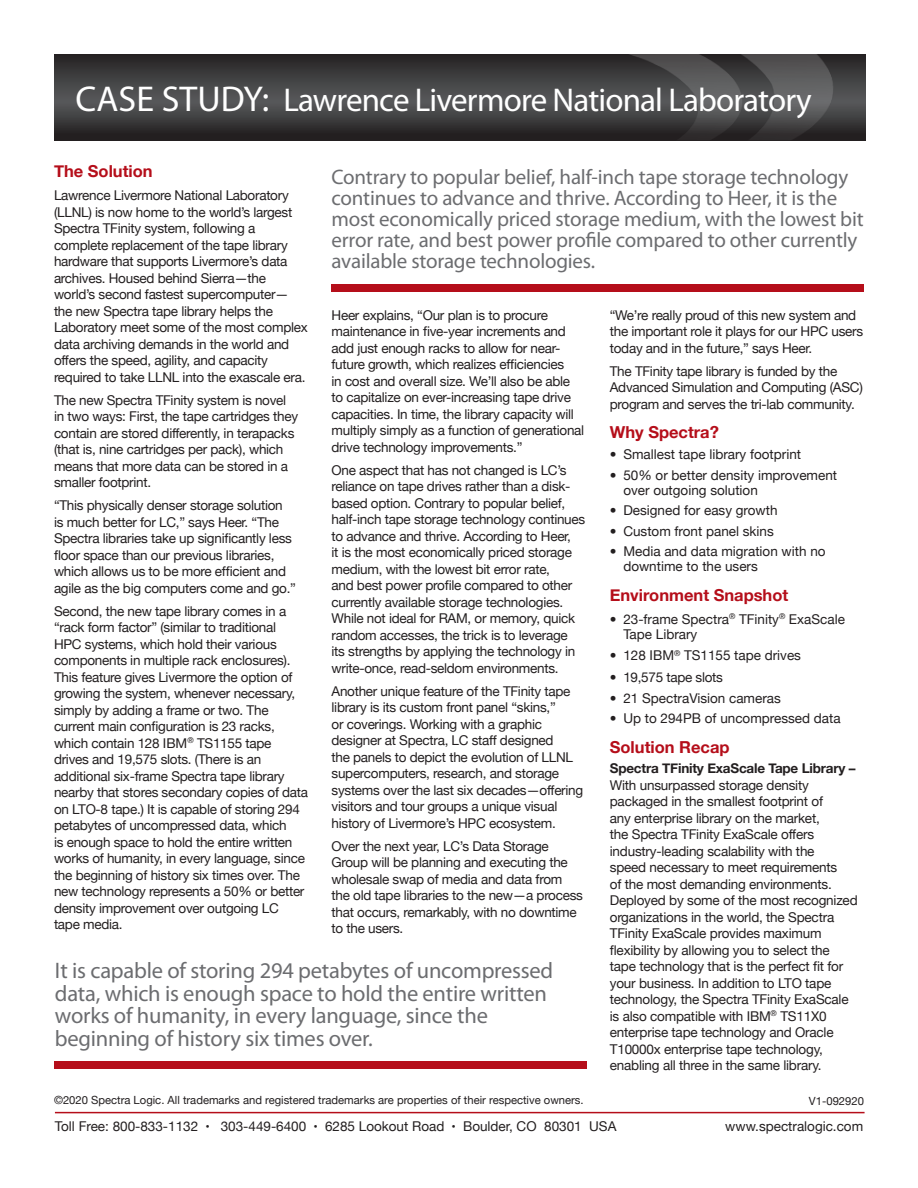
<style>
.page{position:relative;width:918px;height:1188px;background:#fff}
.page>*{position:absolute;margin:0;border:0;box-sizing:border-box;transform-origin:0 0}
.t1{font:33px "Myriad Pro";letter-spacing:-.025em;color:#fff}
.t2{font:22.5px/22.5px "Myriad Pro";letter-spacing:-.01em;color:#6c6d70}
.t3{font:21px/21px "Myriad Pro";letter-spacing:-.01em;color:#6c6d70}
.t4{font:700 16.5px "Helvetica Neue";color:#b50e1a}
.t5{font:13.5px/16.5px "Helvetica Neue";letter-spacing:-.02em;color:#231f20}
.t6{font:13.5px/15px "Helvetica Neue";color:#231f20}
.t7{font:11.25px "Helvetica Neue";color:#231f20}
.s1{font-size:36px}
.s2{font-weight:700}
.s3{font-size:7.5px}
</style>
<div class="page">
<hr style="left:55px;top:1112px;width:810px;height:1px;background:#b50e1a">
<svg style="left:54px;top:54px;width:812px;height:86px;background:#3c3b3d"></svg>
<img style="left:521px;top:54px;width:332px;height:86px">
<div style="left:332px;top:284px;width:532px;height:8px;background:#b50e1a"></div>
<div style="left:55px;top:1062px;width:532px;height:7px;background:#b50e1a"></div>
<p class="t1" style="left:76px;top:79px;width:738px"><span class="s1">CASE STUDY:</span> Lawrence Livermore National Laboratory</p>
<p class="t4" style="left:54px;top:161px;width:100px">The Solution</p>
<p class="t5" style="left:54px;top:187px;width:255px">Lawrence Livermore National Laboratory (LLNL) is now home to the world’s largest Spectra TFinity system, following a complete replacement of the tape library hardware that supports Livermore’s data archives. Housed behind Sierra—the world’s second fastest supercomputer— the new Spectra tape library helps the Laboratory meet some of the most complex data archiving demands in the world and offers the speed, agility, and capacity required to take LLNL into the exascale era.</p>
<p class="t5" style="left:54px;top:391px;width:246px">The new Spectra TFinity system is novel in two ways: First, the tape cartridges they contain are stored differently, in terapacks (that is, nine cartridges per pack), which means that more data can be stored in a smaller footprint.</p>
<p class="t5" style="left:54px;top:497px;width:244px">“This physically denser storage solution<br>is much better for LC,” says Heer. “The Spectra libraries take up significantly less floor space than our previous libraries, which allows us to be more efficient and agile as the big computers come and go.”</p>
<p class="t5" style="left:54px;top:602px;width:256px">Second, the new tape library comes in a “rack form factor” (similar to traditional<br>HPC systems, which hold their various components in multiple rack enclosures).<br>This feature gives Livermore the option of growing the system, whenever necessary, simply by adding a frame or two. The current main configuration is 23 racks, which contain 128 IBM<sup>®</sup> TS1155 tape drives and 19,575 slots. (There is an additional six-frame Spectra tape library nearby that stores secondary copies of data on LTO-8 tape.) It is capable of storing 294 petabytes of uncompressed data, which<br>is enough space to hold the entire written works of humanity, in every language, since the beginning of history six times over. The new technology represents a 50% or better density improvement over outgoing LC tape media.</p>
<p class="t3" style="left:332px;top:166px;width:534px">Contrary to popular belief, half-inch tape storage technology continues to advance and thrive. According to Heer, it is the most economically priced storage medium, with the lowest bit error rate, and best power profile compared to other currently available storage technologies.</p>
<p class="t5" style="left:332px;top:306px;width:254px">Heer explains, “Our plan is to procure maintenance in five-year increments and add just enough racks to allow for near&shy;future growth, which realizes efficiencies<br>in cost and overall size. We’ll also be able to capitalize on ever-increasing tape drive capacities. In time, the library capacity will multiply simply as a function of generational drive technology improvements.”</p>
<p class="t5" style="left:332px;top:461px;width:255px">One aspect that has not changed is LC’s reliance on tape drives rather than a disk&shy;based option. Contrary to popular belief, half-inch tape storage technology continues to advance and thrive. According to Heer,<br>it is the most economically priced storage medium, with the lowest bit error rate,<br>and best power profile compared to other currently available storage technologies.<br>While not ideal for RAM, or memory, quick random accesses, the trick is to leverage<br>its strengths by applying the technology in write-once, read-seldom environments.</p>
<p class="t5" style="left:332px;top:682px;width:253px">Another unique feature of the TFinity tape library is its custom front panel “skins,”<br>or coverings. Working with a graphic designer at Spectra, LC staff designed<br>the panels to depict the evolution of LLNL supercomputers, research, and storage systems over the last six decades—offering visitors and tour groups a unique visual history of Livermore’s HPC ecosystem.</p>
<p class="t5" style="left:332px;top:837px;width:253px">Over the next year, LC’s Data Storage Group will be planning and executing the wholesale swap of media and data from the old tape libraries to the new—a process that occurs, remarkably, with no downtime to the users.</p>
<p class="t5" style="left:610px;top:306px;width:255px">“We’re really proud of this new system and the important role it plays for our HPC users today and in the future,” says Heer.</p>
<p class="t5" style="left:610px;top:362px;width:255px">The TFinity tape library is funded by the<br>Advanced Simulation and Computing (ASC) program and serves the tri-lab community.</p>
<p class="t4" style="left:610px;top:422px;width:111px">Why Spectra?</p>
<p class="t6" style="left:610px;top:447px;width:193px">• Smallest tape library footprint</p>
<p class="t6" style="left:623px;top:467px;width:215px;text-indent:-14px">• 50% or better density improvement over outgoing solution</p>
<p class="t6" style="left:610px;top:503px;width:169px">• Designed for easy growth</p>
<p class="t6" style="left:610px;top:523px;width:166px">• Custom front panel skins</p>
<p class="t6" style="left:623px;top:544px;width:204px;text-indent:-14px">• Media and data migration with no downtime to the users</p>
<p class="t4" style="left:610px;top:584px;width:180px">Environment Snapshot</p>
<p class="t6" style="left:623px;top:611px;width:223px;text-indent:-14px">• 23-frame Spectra<sup>®</sup> TFinity<sup>®</sup> ExaScale<br>Tape Library</p>
<p class="t6" style="left:610px;top:648px;width:193px">• 128 IBM<sup>®</sup> TS1155 tape drives</p>
<p class="t5" style="left:610px;top:669px;width:115px">• 19,575 tape slots</p>
<p class="t6" style="left:610px;top:690px;width:173px">• 21 SpectraVision cameras</p>
<p class="t6" style="left:610px;top:711px;width:232px">• Up to 294PB of uncompressed data</p>
<p class="t4" style="left:610px;top:737px;width:121px">Solution Recap</p>
<p class="t5" style="left:610px;top:760px;width:249px"><span class="s2">Spectra TFinity ExaScale Tape Library – </span>With unsurpassed storage density packaged in the smallest footprint of<br>any enterprise library on the market,<br>the Spectra TFinity ExaScale offers industry-leading scalability with the<br>speed necessary to meet requirements<br>of the most demanding environments.<br>Deployed by some of the most recognized organizations in the world, the Spectra TFinity ExaScale provides maximum flexibility by allowing you to select the tape technology that is the perfect fit for your business. In addition to LTO tape technology, the Spectra TFinity ExaScale is also compatible with IBM<sup>®</sup> TS11X0 enterprise tape technology and Oracle T10000x enterprise tape technology, enabling all three in the same library.</p>
<p class="t2" style="left:55px;top:959px;width:500px">It is capable of storing 294 petabytes of uncompressed data, which is enough space to hold the entire written works of humanity, in every language, since the beginning of history six times over.</p>
<p class="t7" style="left:54px;top:1093px;width:531px">©2020 Spectra Logic. All trademarks and registered trademarks are properties of their respective owners.</p>
<p class="t7" style="left:809px;top:1095px;width:57px">V1-092920</p>
<p class="t6" style="left:55px;top:1118px;width:563px">Toll Free: 800-833-1132 <span class="s3">•</span> 303-449-6400 <span class="s3">•</span> 6285 Lookout Road <span class="s3">•</span> Boulder, CO 80301 USA</p>
<p class="t6" style="left:725px;top:1118px;width:139px">www.spectralogic.com</p>
</div>
